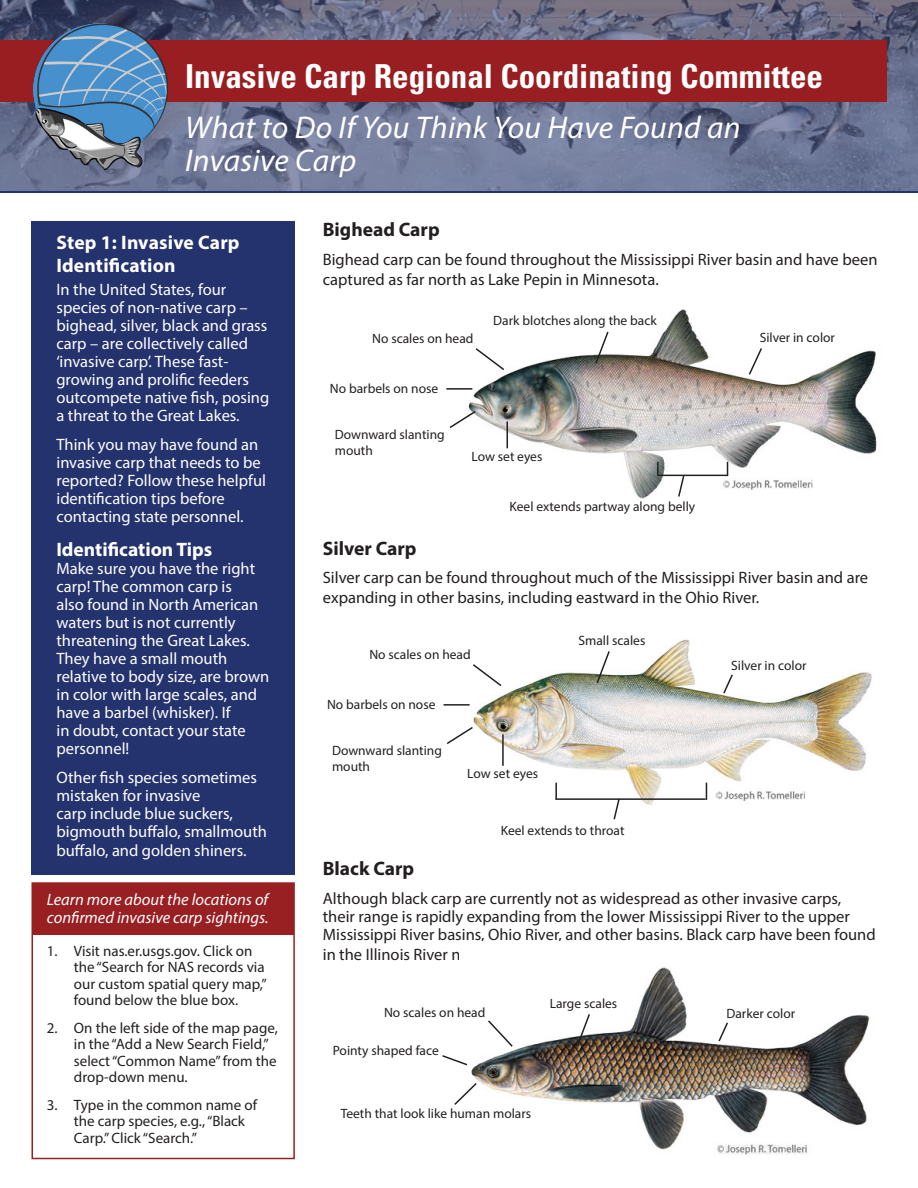
<style>
.page{position:relative;width:918px;height:1188px;background:#fff}
.page>*{position:absolute;margin:0;border:0;box-sizing:border-box;transform-origin:0 0}
.t1{font:700 condensed 33px "Univers";color:#fff}
.t2{font:italic 31.5px/33px "Myriad Pro";letter-spacing:.01em;color:#fff}
.t3{font:700 19.5px/23.4px "Myriad Pro";letter-spacing:.005em;color:#fff}
.t4{font:700 19.5px "Myriad Pro";color:#231f20}
.t5{font:16.5px/18px "Myriad Pro";color:#fff}
.t6{font:16.5px/19.8px "Myriad Pro";color:#231f20}
.t7{font:italic 16.5px/18px "Myriad Pro";color:#fff}
.t8{font:15px/16.5px "Myriad Pro";color:#231f20}
.t9{font:13.5px/16.5px "Myriad Pro";color:#231f20}
</style>
<div class="page">
<div style="left:32px;top:883px;width:262px;height:52px;background:#981f22"></div>
<img style="left:0;top:0;width:918px;height:190px">
<div style="left:32px;top:221px;width:263px;height:654px;background:#24326e"></div>
<div style="left:0;top:40px;width:886px;height:62px;background:#981e21"></div>
<img style="left:33px;top:23px;width:134px;height:147px">
<img style="left:468px;top:309px;width:409px;height:190px">
<hr style="left:446px;top:388px;width:26px;height:2px;background:#231f20">
<svg style="left:474px;top:347px;width:32px;height:25px"></svg>
<svg style="left:449px;top:409px;width:28px;height:21px"></svg>
<svg style="left:507px;top:422px;width:1px;height:26px"></svg>
<svg style="left:594px;top:330px;width:16px;height:35px"></svg>
<svg style="left:747px;top:346px;width:16px;height:30px"></svg>
<svg style="left:657px;top:462px;width:2px;height:13px"></svg>
<hr style="left:657px;top:475px;width:71px;height:1px;background:#231f20">
<svg style="left:727px;top:462px;width:1px;height:13px"></svg>
<svg style="left:677px;top:474px;width:8px;height:24px"></svg>
<img style="left:473px;top:639px;width:399px;height:166px">
<svg style="left:555px;top:783px;width:2px;height:15px"></svg>
<hr style="left:555px;top:798px;width:151px;height:2px;background:#231f20">
<svg style="left:706px;top:783px;width:1px;height:17px"></svg>
<hr style="left:444px;top:704px;width:26px;height:2px;background:#231f20">
<svg style="left:473px;top:663px;width:30px;height:25px"></svg>
<svg style="left:447px;top:725px;width:28px;height:21px"></svg>
<hr style="left:502px;top:734px;width:2px;height:32px;background:#231f20">
<svg style="left:612px;top:797px;width:9px;height:23px"></svg>
<svg style="left:722px;top:673px;width:12px;height:22px"></svg>
<svg style="left:595px;top:650px;width:16px;height:35px"></svg>
<img style="left:471px;top:967px;width:399px;height:188px">
<svg style="left:442px;top:1055px;width:26px;height:11px"></svg>
<svg style="left:486px;top:1019px;width:28px;height:29px"></svg>
<svg style="left:454px;top:1081px;width:24px;height:26px"></svg>
<svg style="left:717px;top:1021px;width:12px;height:22px"></svg>
<svg style="left:576px;top:1012px;width:15px;height:36px"></svg>
<div style="left:32px;top:882px;width:263px;height:277px;border:2px solid #992022"></div>
<h1 class="t1" style="left:185px;top:56px;width:640px">Invasive Carp Regional Coordinating Committee</h1>
<h2 class="t2" style="left:185px;top:111px;width:557px">What to Do If You Think You Have Found an<br>Invasive Carp</h2>
<p class="t3" style="left:56px;top:230px;width:185px">Step 1: Invasive Carp<br>Identification</p>
<p class="t5" style="left:56px;top:280px;width:214px">In the United States, four species of non-native carp – bighead, silver, black and grass carp – are collectively called ‘invasive carp’. These fast&shy;growing and prolific feeders outcompete native fish, posing a threat to the Great Lakes.</p>
<p class="t5" style="left:56px;top:435px;width:211px">Think you may have found an invasive carp that needs to be reported? Follow these helpful identification tips before contacting state personnel.</p>
<p class="t3" style="left:56px;top:537px;width:157px">Identification Tips</p>
<p class="t5" style="left:56px;top:559px;width:214px">Make sure you have the right carp! The common carp is<br>also found in North American waters but is not currently threatening the Great Lakes.<br>They have a small mouth relative to body size, are brown in color with large scales, and have a barbel (whisker). If<br>in doubt, contact your state personnel!</p>
<p class="t5" style="left:56px;top:768px;width:212px">Other fish species sometimes mistaken for invasive<br>carp include blue suckers, bigmouth buffalo, smallmouth</p>
<p class="t5" style="left:56px;top:842px;width:191px">buffalo, and golden shiners.</p>
<p class="t7" style="left:47px;top:890px;width:223px">Learn more about the locations of confirmed invasive carp sightings.</p>
<p class="t8" style="left:74px;top:942px;width:194px;text-indent:-27px">1. Visit nas.er.usgs.gov. Click on the “Search for NAS records via our custom spatial query map,” found below the blue box.</p>
<p class="t8" style="left:74px;top:1019px;width:205px;text-indent:-27px">2. On the left side of the map page, in the “Add a New Search Field,” select “Common Name” from the drop-down menu.</p>
<p class="t8" style="left:74px;top:1096px;width:185px;text-indent:-27px">3. Type in the common name of the carp species, e.g., “Black<br>Carp.” Click “Search.”</p>
<p class="t4" style="left:323px;top:217px;width:118px">Bighead Carp</p>
<p class="t6" style="left:323px;top:249px;width:556px">Bighead carp can be found throughout the Mississippi River basin and have been captured as far north as Lake Pepin in Minnesota.</p>
<p class="t9" style="left:372px;top:330px;width:103px">No scales on head</p>
<p class="t9" style="left:493px;top:312px;width:165px">Dark blotches along the back</p>
<p class="t9" style="left:330px;top:380px;width:110px">No barbels on nose</p>
<p class="t9" style="left:335px;top:426px;width:111px">Downward slanting mouth</p>
<p class="t9" style="left:472px;top:448px;width:72px">Low set eyes</p>
<p class="t9" style="left:510px;top:498px;width:187px">Keel extends partway along belly</p>
<p class="t9" style="left:760px;top:329px;width:77px">Silver in color</p>
<p class="t4" style="left:323px;top:535px;width:95px">Silver Carp</p>
<p class="t6" style="left:323px;top:568px;width:547px">Silver carp can be found throughout much of the Mississippi River basin and are expanding in other basins, including eastward in the Ohio River.</p>
<p class="t9" style="left:369px;top:646px;width:103px">No scales on head</p>
<p class="t9" style="left:327px;top:696px;width:110px">No barbels on nose</p>
<p class="t9" style="left:332px;top:742px;width:111px">Downward slanting mouth</p>
<p class="t9" style="left:467px;top:765px;width:72px">Low set eyes</p>
<p class="t9" style="left:579px;top:633px;width:68px">Small scales</p>
<p class="t9" style="left:501px;top:822px;width:125px">Keel extends to throat</p>
<p class="t9" style="left:731px;top:657px;width:77px">Silver in color</p>
<p class="t4" style="left:323px;top:856px;width:93px">Black Carp</p>
<p class="t6" style="left:323px;top:889px;width:554px;line-height:18px">Although black carp are currently not as widespread as other invasive carps, their range is rapidly expanding from the lower Mississippi River to the upper<br>Mississippi River basins, Ohio River, and other basins. Black carp have been found</p>
<p class="t6" style="left:323px;top:944px;width:255px">in the Illinois River north of Peoria, IL.</p>
<p class="t9" style="left:384px;top:1004px;width:103px">No scales on head</p>
<p class="t9" style="left:333px;top:1042px;width:108px">Pointy shaped face</p>
<p class="t9" style="left:341px;top:1105px;width:192px">Teeth that look like human molars</p>
<p class="t9" style="left:550px;top:995px;width:69px">Large scales</p>
<p class="t9" style="left:726px;top:1005px;width:70px">Darker color</p>
</div>
